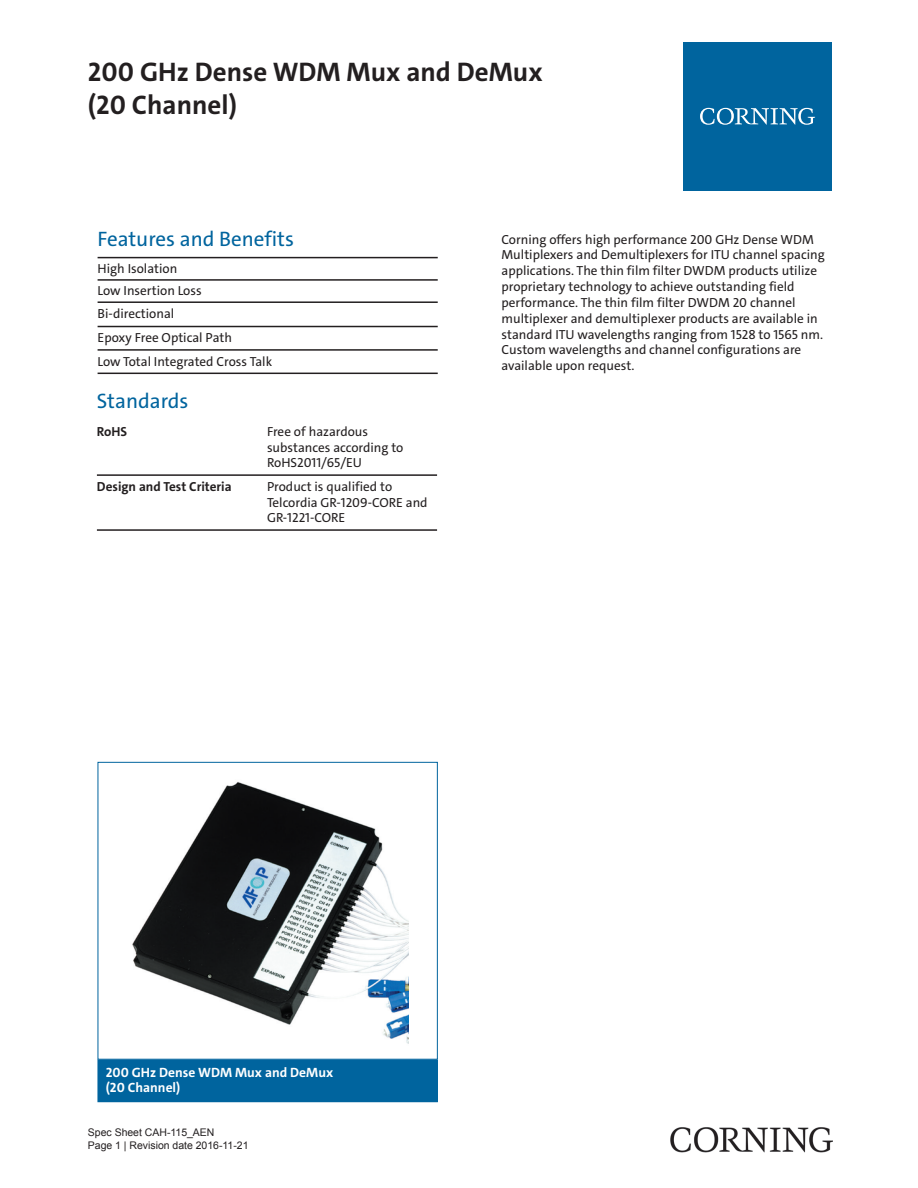
<style>
.page{position:relative;width:918px;height:1188px;background:#fff}
.page>*{position:absolute;margin:0;border:0;box-sizing:border-box;transform-origin:0 0}
.t1{font:700 27px/32.4px "The Sans C4 s";color:#231f20}
.Heading_Blue{font:21px "The Sans C4 s";color:#00649e}
._9_white_bold_leadin{font:700 13.5px/15px "The Sans C4 s";color:#fff}
.t2{font:13.2px/15.9px "The Sans C4 s";color:#231f20}
.t3{font:700 13.2px "The Sans C4 s";color:#231f20}
.Standard_Footer{font:10.5px "Arial";color:#231f20}
</style>
<div class="page">
<div style="left:683px;top:42px;width:149px;height:149px;background:#00649e"></div>
<svg style="left:700px;top:108px;width:115px;height:17px"></svg>
<img style="left:670px;top:1127px;width:162px;height:25px">
<hr style="left:97px;top:474px;width:170px;height:2px;background:#231f20">
<hr style="left:97px;top:529px;width:170px;height:2px;background:#231f20">
<hr style="left:267px;top:474px;width:170px;height:2px;background:#231f20">
<hr style="left:267px;top:529px;width:170px;height:2px;background:#231f20">
<hr style="left:98px;top:257px;width:340px;height:1px;background:#231f20">
<hr style="left:98px;top:301px;width:340px;height:2px;background:#231f20">
<hr style="left:98px;top:279px;width:340px;height:2px;background:#231f20">
<hr style="left:98px;top:326px;width:340px;height:1px;background:#231f20">
<hr style="left:98px;top:349px;width:340px;height:2px;background:#231f20">
<hr style="left:98px;top:373px;width:340px;height:1px;background:#231f20">
<img style="left:132px;top:782px;width:277px;height:262px">
<div style="left:98px;top:762px;width:340px;height:298px;border:1px solid #00649e"></div>
<div style="left:98px;top:1060px;width:339px;height:42px;background:#00649e"></div>
<h1 class="t1" style="left:88px;top:56px;width:456px">200 GHz Dense WDM Mux and DeMux (20 Channel)</h1>
<p class="Heading_Blue" style="left:98px;top:226px;width:198px">Features and Benefits</p>
<p class="t2" style="left:98px;top:261px;width:81px">High Isolation</p>
<p class="t2" style="left:98px;top:282px;width:106px">Low Insertion Loss</p>
<p class="t2" style="left:98px;top:306px;width:78px">Bi-directional</p>
<p class="t2" style="left:98px;top:330px;width:136px">Epoxy Free Optical Path</p>
<p class="t2" style="left:98px;top:353px;width:176px">Low Total Integrated Cross Talk</p>
<h2 class="Heading_Blue" style="left:97px;top:388px;width:93px">Standards</h2>
<p class="t3" style="left:97px;top:423px;width:32px">RoHS</p>
<p class="t2" style="left:267px;top:423px;width:138px">Free of hazardous substances according to<br>RoHS2011/65/EU</p>
<p class="t3" style="left:97px;top:478px;width:136px">Design and Test Criteria</p>
<p class="t2" style="left:267px;top:478px;width:162px">Product is qualified to<br>Telcordia GR-1209-CORE and<br>GR-1221-CORE</p>
<p class="t2" style="left:502px;top:231px;width:325px">Corning offers high performance 200 GHz Dense WDM Multiplexers and Demultiplexers for ITU channel spacing applications. The thin film filter DWDM products utilize proprietary technology to achieve outstanding field performance. The thin film filter DWDM 20 channel multiplexer and demultiplexer products are available in standard ITU wavelengths ranging from 1528 to 1565 nm.<br>Custom wavelengths and channel configurations are available upon request.</p>
<p class="_9_white_bold_leadin" style="left:106px;top:1065px;width:229px">200 GHz Dense WDM Mux and DeMux (20 Channel)</p>
<p class="Standard_Footer" style="left:88px;top:1125px;width:128px">Spec Sheet CAH-115_AEN</p>
<p class="Standard_Footer" style="left:88px;top:1138px;width:162px">Page 1 | Revision date 2016-11-21</p>
</div>
